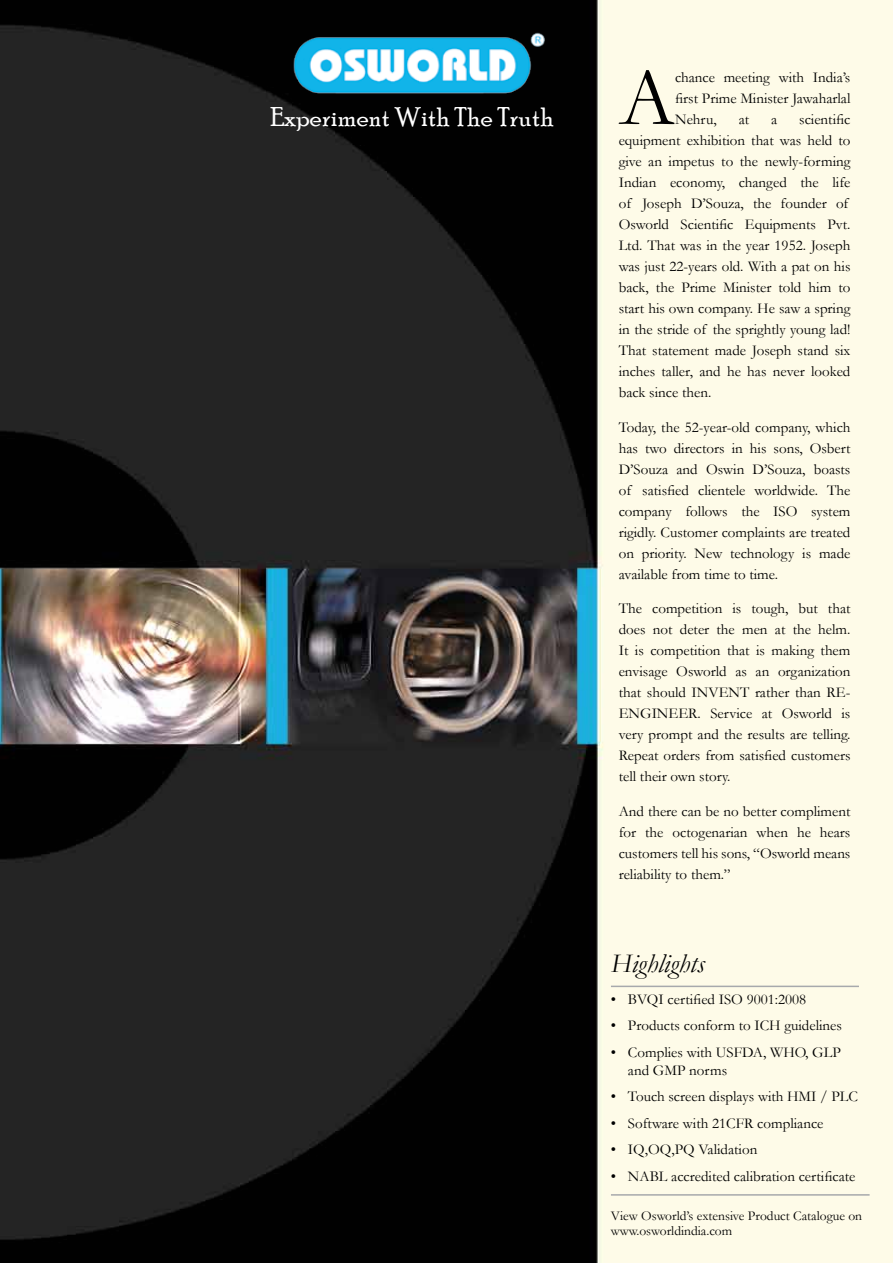
<style>
.page{position:relative;width:893px;height:1263px;background:#fff}
.page>*{position:absolute;margin:0;border:0;box-sizing:border-box;transform-origin:0 0}
.t1{font:82.35px "Garamond";color:#000}
.t2{font:27px "Poor Richard";letter-spacing:.01em;color:#fff}
.t3{font:italic 27px "Garamond";color:#000}
.t4{font:15px/21px "Garamond";color:#000;text-align:justify}
.t5{font:13.5px/15px "Garamond";color:#000}
</style>
<div class="page">
<img style="left:0;top:0;width:893px;height:1263px">
<hr style="left:611px;top:986px;width:248px;height:1px;background:#a7a9ac">
<img style="left:261px;top:28px;width:301px;height:72px">
<hr style="left:611px;top:1194px;width:259px;height:1px;background:#a7a9ac">
<h2 class="t2" style="left:270px;top:102px;width:285px">Experiment With The Truth</h2>
<h1 class="t1" style="left:619px;top:43px;width:57px">A</h1>
<p class="t4" style="left:675px;top:66px;width:177px">chance meeting with India’s first Prime Minister Jawaharlal Nehru,</p>
<p class="t4" style="left:619px;top:108px;width:233px;text-align:left;text-indent:180px">scientific equipment exhibition that was held to give an impetus to the newly-forming Indian economy, changed the life of Joseph D’Souza, the founder of Osworld Scientific Equipments Pvt.<br>Ltd. That was in the year 1952. Joseph was just 22-years old. With a pat on his back, the Prime Minister told him to start his own company. He saw a spring in the stride of the sprightly young lad!<br>That statement made Joseph stand six inches taller, and he has never looked back since then.</p>
<p class="t4" style="left:619px;top:416px;width:233px">Today, the 52-year-old company, which has two directors in his sons, Osbert D’Souza and Oswin D’Souza, boasts of satisfied clientele worldwide. The company follows the ISO system rigidly. Customer complaints are treated on priority. New technology is made available from time to time.</p>
<p class="t4" style="left:619px;top:597px;width:233px">The competition is tough, but that does not deter the men at the helm.<br>It is competition that is making them envisage Osworld as an organization that should INVENT rather than RE-ENGINEER. Service at Osworld is very prompt and the results are telling.<br>Repeat orders from satisfied customers tell their own story.</p>
<p class="t4" style="left:619px;top:800px;width:233px">And there can be no better compliment for the octogenarian when he hears customers tell his sons, “Osworld means reliability to them.”</p>
<p class="t4" style="left:739px;top:108px;width:12px">at</p>
<p class="t4" style="left:771px;top:108px;width:8px">a</p>
<h2 class="t3" style="left:611px;top:945px;width:95px">Highlights</h2>
<p class="t4" style="left:611px;top:988px;width:197px">• BVQI certified ISO 9001:2008</p>
<p class="t4" style="left:611px;top:1014px;width:232px">• Products conform to ICH guidelines</p>
<p class="t4" style="left:628px;top:1042px;width:214px;line-height:18px;text-indent:-17px">• Complies with USFDA, WHO, GLP and GMP norms</p>
<p class="t4" style="left:611px;top:1085px;width:249px">• Touch screen displays with HMI / PLC</p>
<p class="t4" style="left:611px;top:1112px;width:214px">• Software with 21CFR compliance</p>
<p class="t4" style="left:611px;top:1138px;width:148px">• IQ,OQ,PQ Validation</p>
<p class="t4" style="left:611px;top:1165px;width:246px">• NABL accredited calibration certificate</p>
<p class="t5" style="left:611px;top:1207px;width:253px">View Osworld’s extensive Product Catalogue on www.osworldindia.com</p>
</div>
